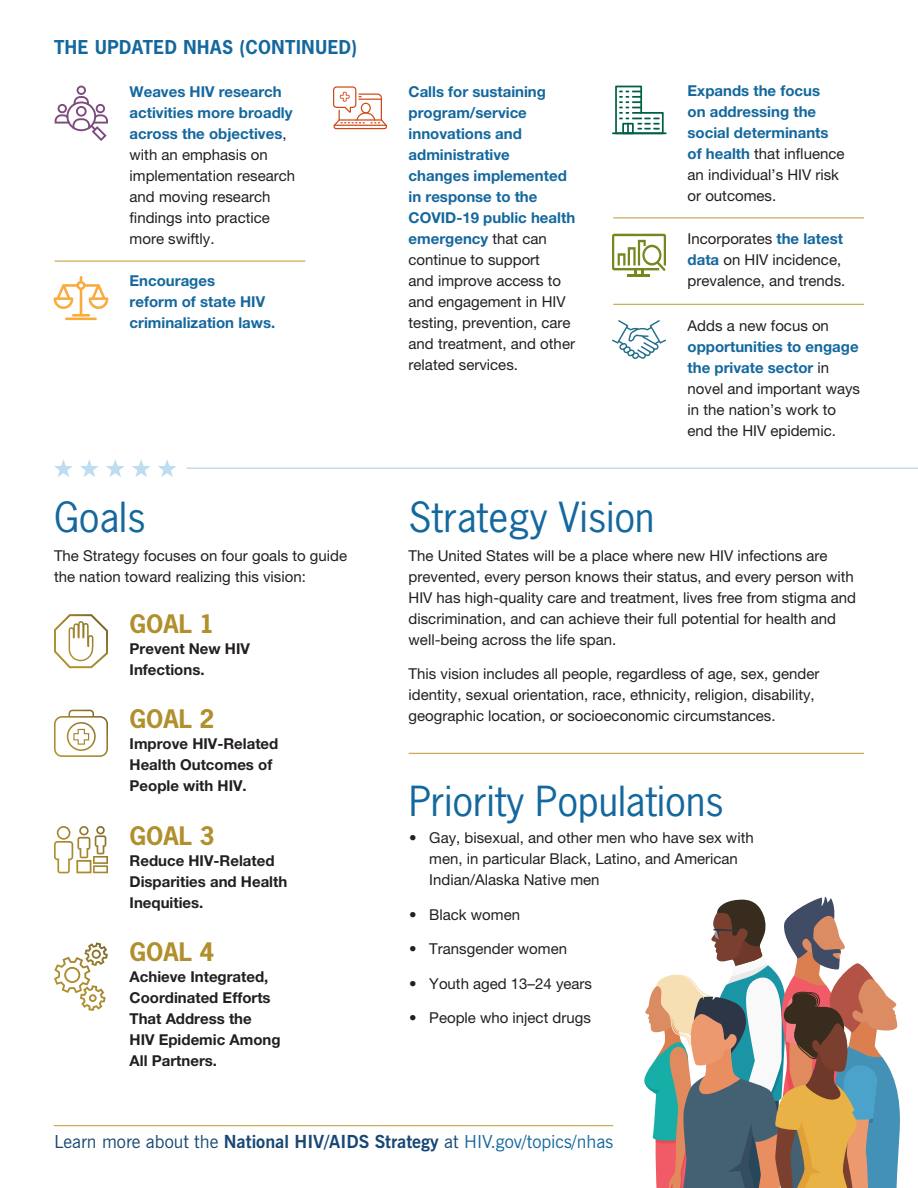
<style>
.page{position:relative;width:918px;height:1188px;background:#fff}
.page>*{position:absolute;margin:0;border:0;box-sizing:border-box;transform-origin:0 0}
.t1{font:39px "News Gothic Std";color:#14689e}
.t2{font:700 24px "News Gothic Std";color:#b08f2c}
.t3{font:700 18px "News Gothic BT";color:#174774}
.t4{font:700 18px "News Gothic Std";letter-spacing:.035em;color:#14689e}
.body_copy{font:15px/21px "Helvetica Neue LT Pro";color:#231f20}
.body_copy-2{font:700 15px/21px "Helvetica Neue LT Pro";color:#14689e}
.goal{font:700 15px/21px "Helvetica Neue LT Pro";color:#231f20}
.s1{font-weight:700;color:#14689e}
.s2{font-weight:400;color:#231f20}
.s3{font-weight:400}
.s4{font-weight:400;color:#14689e}
</style>
<div class="page">
<hr style="left:409px;top:753px;width:455px;height:1px;background:#bd9a2e">
<svg style="left:54px;top:614px;width:54px;height:54px"></svg>
<svg style="left:54px;top:710px;width:54px;height:47px"></svg>
<svg style="left:54px;top:826px;width:54px;height:47px"></svg>
<svg style="left:54px;top:942px;width:54px;height:34px"></svg>
<svg style="left:644px;top:896px;width:256px;height:292px"></svg>
<svg style="left:54px;top:459px;width:19px;height:18px"></svg>
<svg style="left:80px;top:459px;width:19px;height:18px"></svg>
<svg style="left:106px;top:459px;width:19px;height:18px"></svg>
<svg style="left:132px;top:459px;width:19px;height:18px"></svg>
<svg style="left:158px;top:459px;width:18px;height:18px"></svg>
<hr style="left:187px;top:467px;width:731px;height:2px;background:#bfddf1">
<hr style="left:55px;top:261px;width:250px;height:1px;background:#bd9a2e">
<hr style="left:613px;top:218px;width:251px;height:1px;background:#bd9a2e">
<hr style="left:613px;top:304px;width:251px;height:1px;background:#bd9a2e">
<svg style="left:333px;top:86px;width:54px;height:43px"></svg>
<svg style="left:54px;top:276px;width:54px;height:41px"></svg>
<hr style="left:65px;top:318px;width:32px;height:2px;background:#f9ab3e">
<hr style="left:54px;top:1125px;width:559px;height:1px;background:#bd9a2e">
<hr style="left:628px;top:274px;width:22px;height:3px;background:#75871f">
<svg style="left:612px;top:234px;width:54px;height:41px"></svg>
<hr style="left:612px;top:132px;width:55px;height:2px;background:#006047">
<svg style="left:615px;top:86px;width:49px;height:47px"></svg>
<svg style="left:612px;top:320px;width:54px;height:39px"></svg>
<svg style="left:55px;top:86px;width:53px;height:55px"></svg>
<p class="t4" style="left:54px;top:35px;width:304px">THE UPDATED NHAS (CONTINUED)</p>
<p class="body_copy" style="left:130px;top:81px;width:167px"><span class="s1">Weaves HIV research activities more broadly across the objectives</span>, with an emphasis on implementation research and moving research findings into practice more swiftly.</p>
<p class="body_copy-2" style="left:130px;top:270px;width:147px">Encourages<br>reform of state HIV criminalization laws.</p>
<p class="body_copy-2" style="left:409px;top:81px;width:168px">Calls for sustaining program/service innovations and administrative<br>changes implemented in response to the<br>COVID-19 public health emergency <span class="s2">that can continue to support<br>and improve access to and engagement in HIV testing, prevention, care and treatment, and other related services.</span></p>
<p class="body_copy-2" style="left:688px;top:80px;width:158px">Expands the focus<br>on addressing the social determinants of health <span class="s2">that influence an individual’s HIV risk or outcomes.</span></p>
<p class="body_copy" style="left:688px;top:228px;width:159px">Incorporates <span class="s1">the latest data</span> on HIV incidence, prevalence, and trends.</p>
<p class="body_copy" style="left:688px;top:315px;width:174px">Adds a new focus on <span class="s1">opportunities to engage the private sector</span> in novel and important ways in the nation’s work to end the HIV epidemic.</p>
<h2 class="t1" style="left:54px;top:492px;width:93px">Goals</h2>
<h2 class="t1" style="left:409px;top:492px;width:247px">Strategy Vision</h2>
<p class="body_copy" style="left:54px;top:545px;width:295px">The Strategy focuses on four goals to guide the nation toward realizing this vision:</p>
<h3 class="t2" style="left:130px;top:608px;width:86px">GOAL 1</h3>
<p class="goal" style="left:130px;top:638px;width:122px">Prevent New HIV<br>Infections.</p>
<h3 class="t2" style="left:130px;top:703px;width:86px">GOAL 2</h3>
<p class="goal" style="left:130px;top:733px;width:150px">Improve HIV-Related<br>Health Outcomes of<br>People with HIV.</p>
<h3 class="t2" style="left:130px;top:820px;width:86px">GOAL 3</h3>
<p class="goal" style="left:130px;top:850px;width:159px">Reduce HIV-Related<br>Disparities and Health<br>Inequities.</p>
<h3 class="t2" style="left:130px;top:936px;width:86px">GOAL 4</h3>
<p class="goal" style="left:130px;top:966px;width:153px">Achieve Integrated,<br>Coordinated Efforts<br>That Address the<br>HIV Epidemic Among<br>All Partners.</p>
<p class="body_copy" style="left:409px;top:545px;width:449px">The United States will be a place where new HIV infections are prevented, every person knows their status, and every person with HIV has high-quality care and treatment, lives free from stigma and discrimination, and can achieve their full potential for health and well-being across the life span.</p>
<p class="body_copy" style="left:409px;top:663px;width:412px">This vision includes all people, regardless of age, sex, gender identity, sexual orientation, race, ethnicity, religion, disability, geographic location, or socioeconomic circumstances.</p>
<h2 class="t1" style="left:409px;top:777px;width:316px">Priority Populations</h2>
<p class="body_copy" style="left:429px;top:827px;width:326px;text-indent:-20px">• Gay, bisexual, and other men who have sex with men, in particular Black, Latino, and American<br>Indian/Alaska Native men</p>
<p class="body_copy" style="left:409px;top:904px;width:113px">• Black women</p>
<p class="body_copy" style="left:409px;top:938px;width:160px">• Transgender women</p>
<p class="body_copy" style="left:409px;top:973px;width:185px">• Youth aged 13–24 years</p>
<p class="body_copy" style="left:409px;top:1007px;width:183px">• People who inject drugs</p>
<p class="t3" style="left:54px;top:1131px;width:561px"><span class="s3">Learn more about the</span> National HIV/AIDS Strategy <span class="s3">at</span> <span class="s4">HIV.gov/topics/nhas</span></p>
</div>
